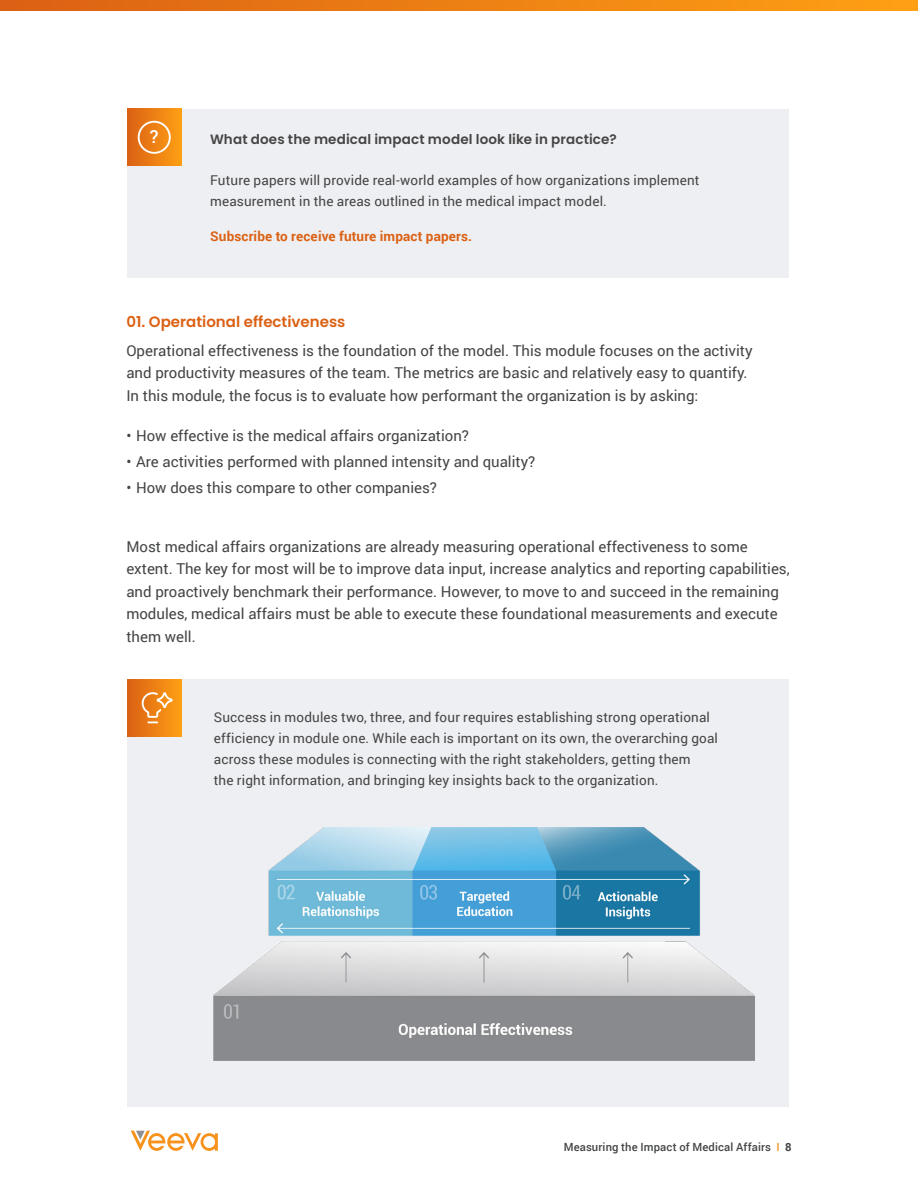
<style>
.page{position:relative;width:918px;height:1188px;background:#fff}
.page>*{position:absolute;margin:0;border:0;box-sizing:border-box;transform-origin:0 0}
.Text_11_16{font:500 18px "Roboto";color:#fff}
.Text_11_16-2{font:15px/22.5px "Roboto";color:#434445}
.Text_11_16-3{font:600 15px "Poppins";color:#db6114}
.t1{font:13.5px/21px "Roboto";letter-spacing:.01em;color:#444}
.t2{font:600 13.5px "Poppins";letter-spacing:.01em;color:#444}
.t3{font:700 13.5px "Roboto";letter-spacing:.01em;color:#db6114}
.t4{font:500 11.25px "Roboto";letter-spacing:.015em;color:#434445}
.s1{color:#f7931d}
.s2{font-weight:700}
</style>
<div class="page">
<svg style="left:131px;top:1131px;width:87px;height:20px"></svg>
<svg style="left:0;top:0;width:918px;height:11px;background:#ec8014"></svg>
<div style="left:127px;top:109px;width:662px;height:168px;background:#eeeff2"></div>
<div style="left:127px;top:679px;width:662px;height:428px;background:#eeeff2"></div>
<img style="left:214px;top:827px;width:540px;height:233px">
<div style="left:127px;top:679px;width:54px;height:57px;background:linear-gradient(to right,#db6014,#fd9d14)"></div>
<svg style="left:141px;top:691px;width:33px;height:33px"></svg>
<svg style="left:127px;top:109px;width:54px;height:57px;background:#ec8219"></svg>
<div style="left:138px;top:121px;width:33px;height:33px;border:2px solid #fff;border-radius:50%"></div>
<p class="Text_11_16" style="left:150px;top:124px;width:10px">?</p>
<h4 class="t2" style="left:210px;top:131px;width:408px">What does the medical impact model look like in practice?</h4>
<h4 class="t1" style="left:210px;top:169px;width:491px">Future papers will provide real-world examples of how organizations implement measurement in the areas outlined in the medical impact model.</h4>
<h4 class="t3" style="left:210px;top:226px;width:264px">Subscribe to receive future impact papers.</h4>
<p class="Text_11_16-3" style="left:126px;top:313px;width:221px">01. Operational effectiveness</p>
<p class="Text_11_16-2" style="left:126px;top:339px;width:628px">Operational effectiveness is the foundation of the model. This module focuses on the activity and productivity measures of the team. The metrics are basic and relatively easy to quantify.<br>In this module, the focus is to evaluate how performant the organization is by asking:</p>
<p class="Text_11_16-2" style="left:126px;top:423px;width:344px">• How effective is the medical affairs organization?</p>
<p class="Text_11_16-2" style="left:126px;top:450px;width:411px">• Are activities performed with planned intensity and quality?</p>
<p class="Text_11_16-2" style="left:126px;top:476px;width:312px">• How does this compare to other companies?</p>
<p class="Text_11_16-2" style="left:126px;top:534px;width:665px">Most medical affairs organizations are already measuring operational effectiveness to some extent. The key for most will be to improve data input, increase analytics and reporting capabilities, and proactively benchmark their performance. However, to move to and succeed in the remaining modules, medical affairs must be able to execute these foundational measurements and execute them well.</p>
<h4 class="t1" style="left:214px;top:706px;width:506px">Success in modules two, three, and four requires establishing strong operational efficiency in module one. While each is important on its own, the overarching goal across these modules is connecting with the right stakeholders, getting them<br>the right information, and bringing key insights back to the organization.</h4>
<p class="t4" style="left:564px;top:1139px;width:229px">Measuring the Impact of Medical Affairs <span class="s1">I</span> <span class="s2">8</span></p>
</div>
